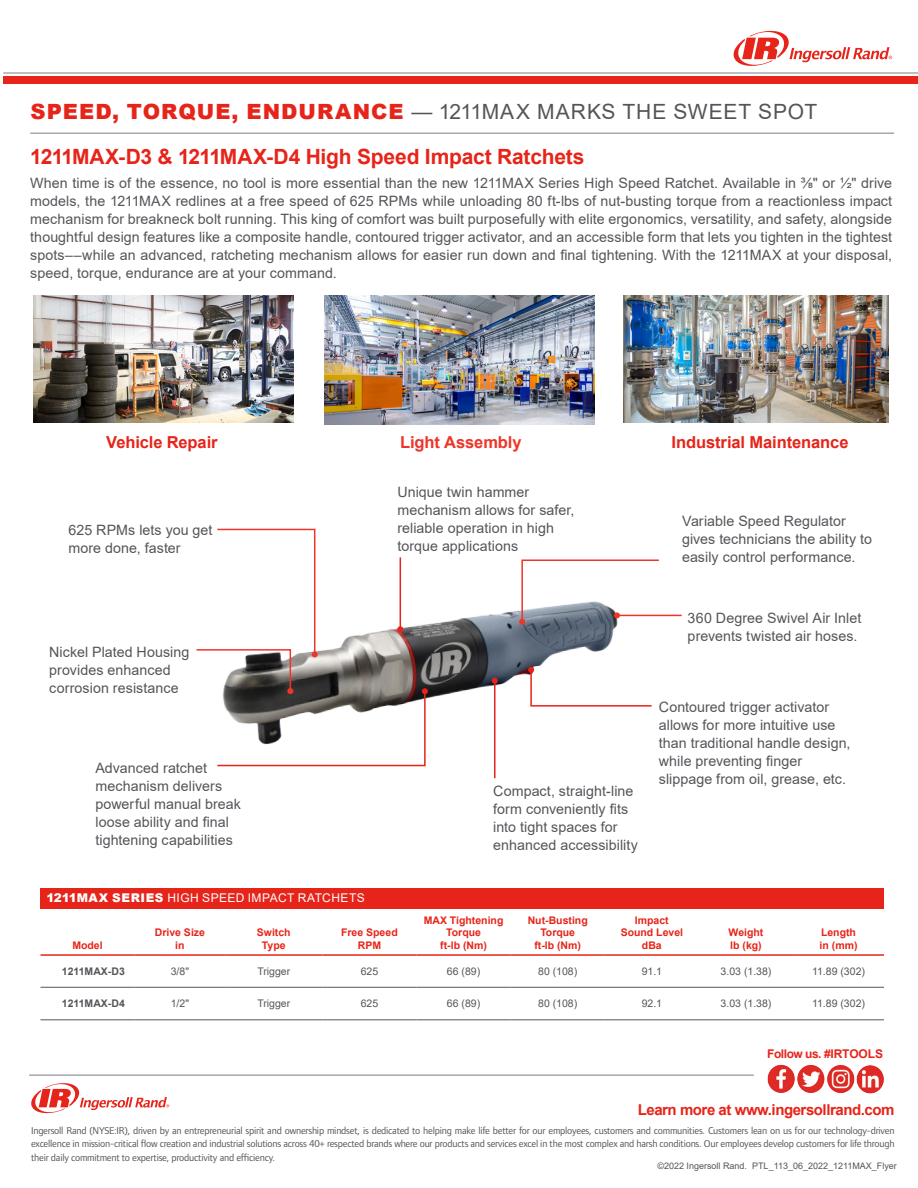
<style>
.page{position:relative;width:918px;height:1188px;background:#fff}
.page>*{position:absolute;margin:0;border:0;box-sizing:border-box;transform-origin:0 0}
.ChartBody{font:21px "Arial";letter-spacing:.04em;color:#54555a}
.ChartBody-2{font:700 21px "Arial";letter-spacing:-.01em;color:#e72419}
.ChartBody-3{font:700 16.5px "Arial";letter-spacing:-.005em;color:#e72419}
.ChartBody-4{font:700 16.5px "Arial";letter-spacing:-.005em;color:#ee3529}
.t1{font:700 15px "Arial";letter-spacing:-.03em;color:#e72419}
.ChartBody-5{font:14.25px/18px "Arial";letter-spacing:.005em;color:#54555a}
.t2{font:12px "Arial";letter-spacing:.035em;color:#fff}
.t3{font:700 12px "Arial";letter-spacing:-.03em;color:#e72419}
.t4{font:700 10.5px/12.6px "Arial";color:#e72419;text-align:center}
.t5{font:10.5px "Arial";color:#54555a}
.t6{font:700 10.5px "Arial";color:#54555a}
.t7{font:10.35px/13.2px "Foundry Form Sans";letter-spacing:-.02em;color:#54555a;text-align:justify}
.t8{font:9px "Arial";color:#54555a}
.s1{font-weight:900;color:#e72419}
.s2{font-weight:900}
</style>
<div class="page">
<svg style="left:733px;top:30px;width:159px;height:36px"></svg>
<div style="left:3px;top:77px;width:915px;height:7px;background:#e72419"></div>
<hr style="left:3px;top:72px;width:915px;height:2px;background:#231f20">
<svg style="left:31px;top:1083px;width:138px;height:30px"></svg>
<hr style="left:30px;top:132px;width:864px;height:2px;background:#54555a">
<hr style="left:29px;top:1074px;width:725px;height:2px;background:#54555a">
<img style="left:767px;top:1064px;width:117px;height:30px">
<img style="left:325px;top:295px;width:270px;height:129px">
<img style="left:34px;top:295px;width:259px;height:128px">
<img style="left:623px;top:295px;width:266px;height:128px">
<div style="left:40px;top:888px;width:844px;height:20px;background:#e72419"></div>
<hr style="left:40px;top:987px;width:95px;height:1px;background:#54555a">
<hr style="left:135px;top:987px;width:90px;height:1px;background:#54555a">
<hr style="left:225px;top:987px;width:97px;height:1px;background:#54555a">
<hr style="left:322px;top:987px;width:95px;height:1px;background:#54555a">
<hr style="left:417px;top:987px;width:94px;height:1px;background:#54555a">
<hr style="left:511px;top:987px;width:94px;height:1px;background:#54555a">
<hr style="left:605px;top:987px;width:94px;height:1px;background:#54555a">
<hr style="left:699px;top:987px;width:94px;height:1px;background:#54555a">
<hr style="left:793px;top:987px;width:91px;height:1px;background:#54555a">
<hr style="left:40px;top:1020px;width:95px;height:1px;background:#54555a">
<hr style="left:135px;top:1020px;width:90px;height:1px;background:#54555a">
<hr style="left:225px;top:1020px;width:97px;height:1px;background:#54555a">
<hr style="left:322px;top:1020px;width:95px;height:1px;background:#54555a">
<hr style="left:417px;top:1020px;width:94px;height:1px;background:#54555a">
<hr style="left:511px;top:1020px;width:94px;height:1px;background:#54555a">
<hr style="left:605px;top:1020px;width:94px;height:1px;background:#54555a">
<hr style="left:699px;top:1020px;width:94px;height:1px;background:#54555a">
<hr style="left:793px;top:1020px;width:91px;height:1px;background:#54555a">
<hr style="left:40px;top:954px;width:95px;height:2px;background:#e72419">
<hr style="left:135px;top:954px;width:90px;height:2px;background:#e72419">
<hr style="left:225px;top:954px;width:97px;height:2px;background:#e72419">
<hr style="left:322px;top:954px;width:95px;height:2px;background:#e72419">
<hr style="left:417px;top:954px;width:94px;height:2px;background:#e72419">
<hr style="left:511px;top:954px;width:94px;height:2px;background:#e72419">
<hr style="left:605px;top:954px;width:94px;height:2px;background:#e72419">
<hr style="left:699px;top:954px;width:94px;height:2px;background:#e72419">
<hr style="left:793px;top:954px;width:91px;height:2px;background:#e72419">
<img style="left:428px;top:610px;width:189px;height:88px">
<svg style="left:528px;top:667px;width:124px;height:40px"></svg>
<hr style="left:617px;top:615px;width:65px;height:1px;background:#ee3529">
<svg style="left:519px;top:559px;width:141px;height:66px"></svg>
<hr style="left:494px;top:681px;width:2px;height:97px;background:#e72419">
<svg style="left:492px;top:678px;width:6px;height:6px"></svg>
<svg style="left:196px;top:528px;width:232px;height:239px"></svg>
<p class="ChartBody" style="left:31px;top:97px;width:788px"><span class="s1">SPEED, TORQUE, ENDURANCE</span> — 1211MAX MARKS THE SWEET SPOT</p>
<p class="ChartBody-2" style="left:30px;top:142px;width:556px">1211MAX-D3 &amp; 1211MAX-D4 High Speed Impact Ratchets</p>
<p class="ChartBody-5" style="left:30px;top:173px;width:863px;text-align:justify">When time is of the essence, no tool is more essential than the new 1211MAX Series High Speed Ratchet. Available in 3/8" or 1/2" drive models, the 1211MAX redlines at a free speed of 625 RPMs while unloading 80 ft-lbs of nut-busting torque from a reactionless impact mechanism for breakneck bolt running. This king of comfort was built purposefully with elite ergonomics, versatility, and safety, alongside thoughtful design features like a composite handle, contoured trigger activator, and an accessible form that lets you tighten in the tightest spots––while an advanced, ratcheting mechanism allows for easier run down and final tightening. With the 1211MAX at your disposal, speed, torque, endurance are at your command.</p>
<p class="ChartBody-3" style="left:106px;top:430px;width:113px">Vehicle Repair</p>
<p class="ChartBody-4" style="left:400px;top:430px;width:123px">Light Assembly</p>
<p class="ChartBody-3" style="left:672px;top:430px;width:179px">Industrial Maintenance</p>
<p class="ChartBody-5" style="left:68px;top:521px;width:145px">625 RPMs lets you get more done, faster</p>
<p class="ChartBody-5" style="left:49px;top:643px;width:142px">Nickel Plated Housing provides enhanced corrosion resistance</p>
<p class="ChartBody-5" style="left:95px;top:759px;width:147px">Advanced ratchet mechanism delivers powerful manual break loose ability and final tightening capabilities</p>
<p class="ChartBody-5" style="left:397px;top:483px;width:178px">Unique twin hammer mechanism allows for safer, reliable operation in high torque applications</p>
<p class="ChartBody-5" style="left:682px;top:512px;width:165px">Variable Speed Regulator</p>
<p class="ChartBody-5" style="left:682px;top:530px;width:192px">gives technicians the ability to easily control performance.</p>
<p class="ChartBody-5" style="left:688px;top:609px;width:175px">360 Degree Swivel Air Inlet prevents twisted air hoses.</p>
<p class="ChartBody-5" style="left:493px;top:782px;width:146px">Compact, straight-line form conveniently fits into tight spaces for enhanced accessibility</p>
<p class="ChartBody-5" style="left:659px;top:698px;width:193px">Contoured trigger activator allows for more intuitive use than traditional handle design, while preventing finger slippage from oil, grease, etc.</p>
<p class="t2" style="left:46px;top:890px;width:320px"><span class="s2">1211MAX SERIES</span> HIGH SPEED IMPACT RATCHETS</p>
<p class="t4" style="left:72px;top:939px;width:32px">Model</p>
<p class="t4" style="left:155px;top:927px;width:52px">Drive Size</p>
<p class="t4" style="left:175px;top:939px;width:11px">in</p>
<p class="t4" style="left:257px;top:927px;width:35px">Switch<br>Type</p>
<p class="t4" style="left:341px;top:927px;width:58px">Free Speed<br>RPM</p>
<p class="t4" style="left:424px;top:914px;width:81px">MAX Tightening<br>Torque<br>ft-lb (Nm)</p>
<p class="t4" style="left:528px;top:914px;width:62px">Nut-Busting<br>Torque<br>ft-lb (Nm)</p>
<p class="t4" style="left:621px;top:914px;width:64px">Impact<br>Sound Level dBa</p>
<p class="t4" style="left:729px;top:927px;width:36px;text-align:left">Weight lb (kg)</p>
<p class="t4" style="left:820px;top:927px;width:39px;text-align:left">Length in (mm)</p>
<p class="t6" style="left:62px;top:964px;width:65px">1211MAX-D3</p>
<p class="t5" style="left:171px;top:964px;width:20px">3/8"</p>
<p class="t5" style="left:257px;top:964px;width:34px">Trigger</p>
<p class="t5" style="left:361px;top:964px;width:19px">625</p>
<p class="t5" style="left:447px;top:964px;width:35px">66 (89)</p>
<p class="t5" style="left:538px;top:964px;width:41px">80 (108)</p>
<p class="t5" style="left:642px;top:964px;width:22px">91.1</p>
<p class="t5" style="left:721px;top:964px;width:52px">3.03 (1.38)</p>
<p class="t5" style="left:812px;top:964px;width:54px">11.89 (302)</p>
<p class="t6" style="left:62px;top:996px;width:65px">1211MAX-D4</p>
<p class="t5" style="left:171px;top:996px;width:20px">1/2"</p>
<p class="t5" style="left:257px;top:996px;width:34px">Trigger</p>
<p class="t5" style="left:361px;top:996px;width:19px">625</p>
<p class="t5" style="left:447px;top:996px;width:35px">66 (89)</p>
<p class="t5" style="left:538px;top:996px;width:41px">80 (108)</p>
<p class="t5" style="left:642px;top:996px;width:22px">92.1</p>
<p class="t5" style="left:721px;top:996px;width:52px">3.03 (1.38)</p>
<p class="t5" style="left:812px;top:996px;width:54px">11.89 (302)</p>
<p class="t3" style="left:767px;top:1046px;width:117px">Follow us. #IRTOOLS</p>
<p class="t1" style="left:638px;top:1099px;width:258px">Learn more at www.ingersollrand.com</p>
<p class="t7" style="left:31px;top:1124px;width:865px">Ingersoll Rand (NYSE:IR), driven by an entrepreneurial spirit and ownership mindset, is dedicated to helping make life better for our employees, customers and communities. Customers lean on us for our technology-driven excellence in mission-critical flow creation and industrial solutions across 40+ respected brands where our products and services excel in the most complex and harsh conditions. Our employees develop customers for life through their daily commitment to expertise, productivity and efficiency.</p>
<p class="t8" style="left:657px;top:1159px;width:241px">©2022 Ingersoll Rand. PTL_113_06_2022_1211MAX_Flyer</p>
</div>
